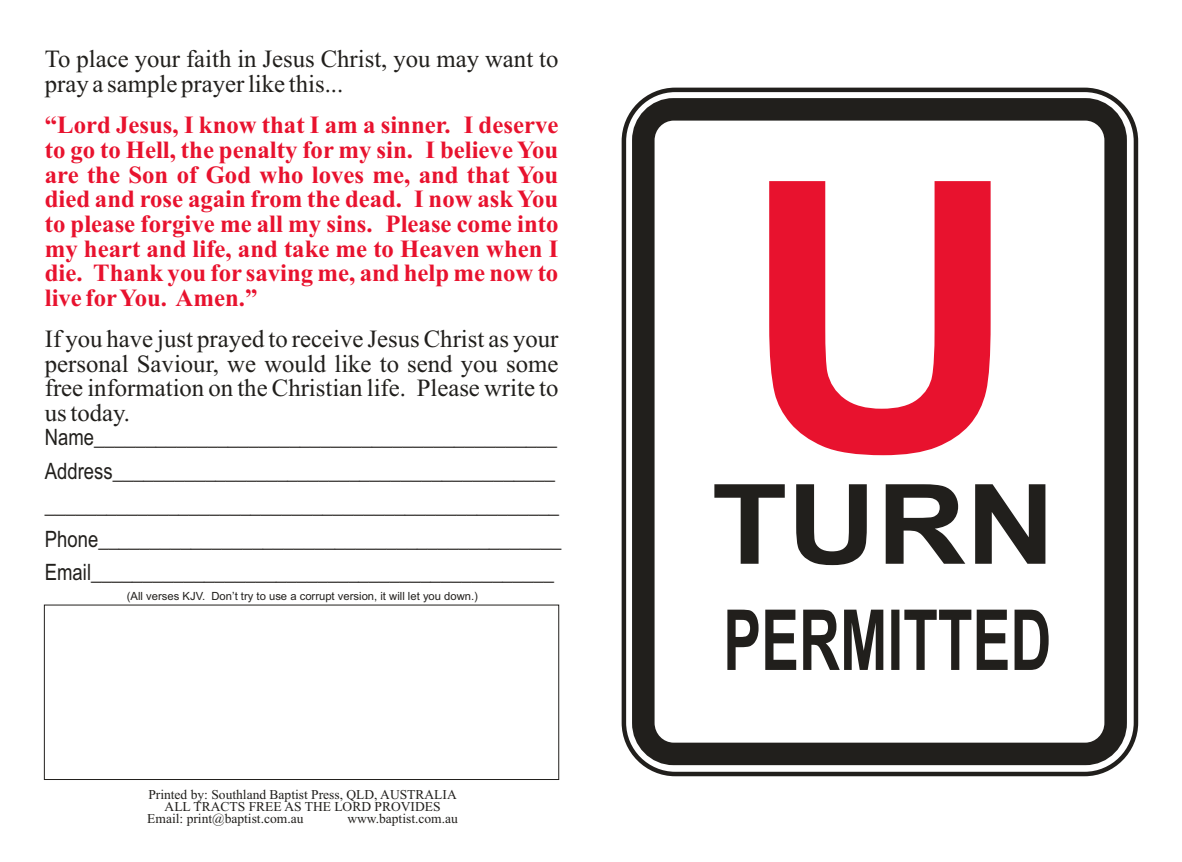
<style>
.page{position:relative;width:1182px;height:862px;background:#fff}
.page>*{position:absolute;margin:0;border:0;box-sizing:border-box;transform-origin:0 0}
.t1{font:700 24.75px/24.8px "Times New Roman";color:#e8122e;text-align:justify}
.t2{font:24.75px/24.8px "Times New Roman";color:#211f1c}
.t3{font:22.5px/33.8px "Arial Narrow";color:#211f1c}
.t4{font:13.5px "Times New Roman";color:#211f1c}
.t5{font:11.25px "Arial";color:#211f1c}
</style>
<div class="page">
<div style="left:621px;top:88px;width:516px;height:688px;border:5px solid #211f1c;border-radius:51px"></div>
<div style="left:632px;top:98px;width:494px;height:667px;border:23px solid #211f1c;border-radius:31px"></div>
<svg style="left:769px;top:181px;width:221px;height:274px;fill:#e8122e"></svg>
<svg style="left:714px;top:484px;width:331px;height:81px"></svg>
<svg style="left:727px;top:609px;width:321px;height:61px"></svg>
<div style="left:44px;top:605px;width:515px;height:175px;border:1px solid #211f1c"></div>
<p class="t2" style="left:45px;top:49px;width:515px">To place your faith in Jesus Christ, you may want to pray a sample prayer like this...</p>
<p class="t1" style="left:45px;top:115px;width:515px">“Lord Jesus, I know that I am a sinner. I deserve to go to Hell, the penalty for my sin. I believe You are the Son of God who loves me, and that You died and rose again from the dead. I now ask You to please forgive me all my sins. Please come into my heart and life, and take me to Heaven when I die. Thank you for saving me, and help me now to live forYou. Amen.”</p>
<p class="t2" style="left:45px;top:329px;width:515px;text-align:justify">If you have just prayed to receive Jesus Christ as your personal Saviour, we would like to send you some free information on the Christian life. Please write to us today.</p>
<p class="t3" style="left:45px;top:422px;width:518px">Name _____________________________________________ Address ___________________________________________ __________________________________________________ Phone _____________________________________________ Email _____________________________________________</p>
<p class="t5" style="left:127px;top:592px;width:352px">(All verses KJV. Don’t try to use a corrupt version, it will let you down.)</p>
<p class="t4" style="left:148px;top:790px;width:310px">Printed by: Southland Baptist Press, QLD, AUSTRALIA</p>
<p class="t4" style="left:165px;top:802px;width:277px">ALL TRACTS FREE AS THE LORD PROVIDES</p>
<p class="t4" style="left:147px;top:814px;width:158px">Email: print@baptist.com.au</p>
<p class="t4" style="left:347px;top:814px;width:112px">www.baptist.com.au</p>
</div>
